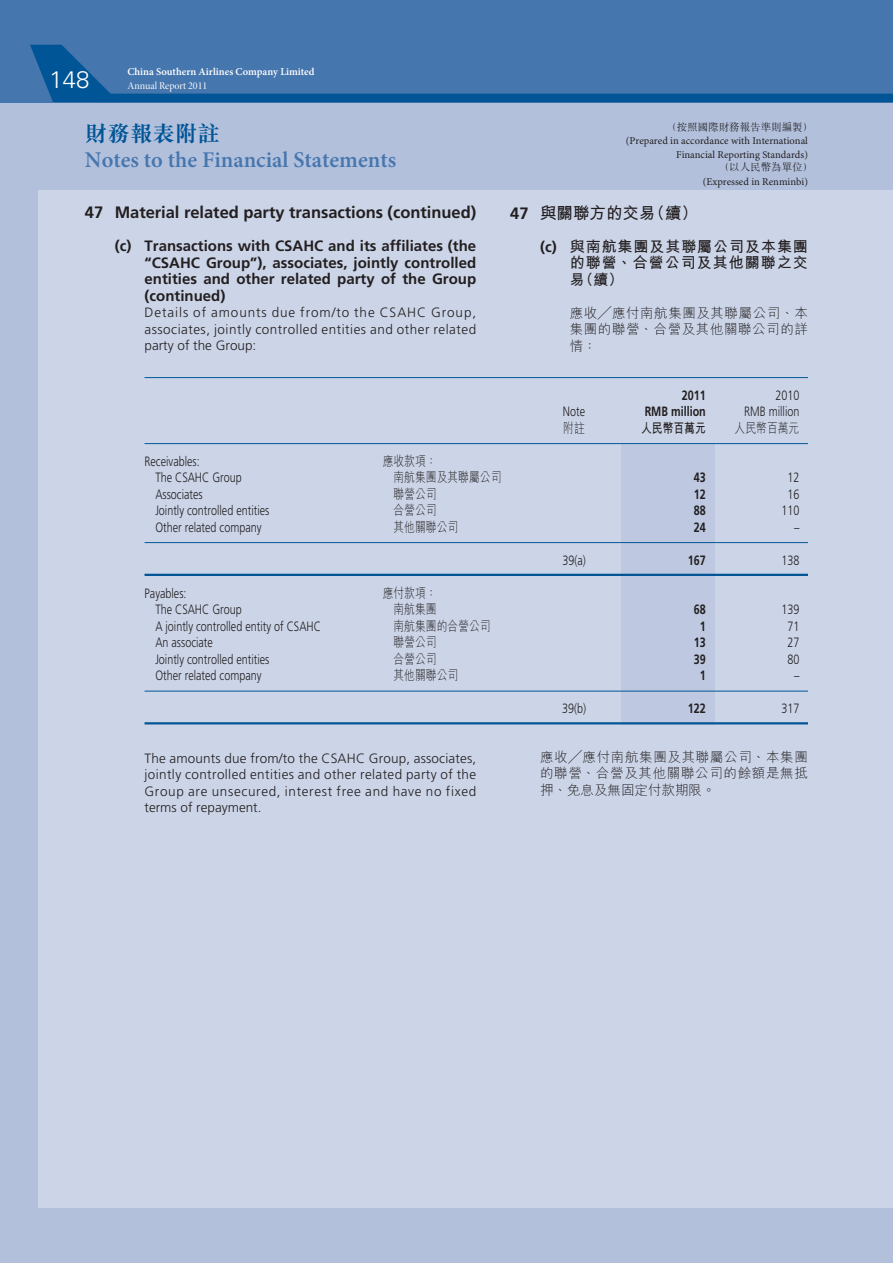
<style>
.page{position:relative;width:893px;height:1263px;background:#fff}
.page>*{position:absolute;margin:0;border:0;box-sizing:border-box;transform-origin:0 0}
.t1{font:300 24px "Univers";color:#fff}
.t2{font:600 22.5px "Minion Pro";color:#4676ae}
.t3{font:22.5px "M Sung HK Bold E Ten B5 H";color:#005596}
.t4{font:700 16.5px "Frutiger";color:#231f20}
.t5{font:16.5px "M Hei HK Bold E Ten B5 H";color:#231f20}
.t6{font:700 15px/16.5px "Frutiger";color:#231f20;text-align:justify}
.t7{font:15px/16.5px "M Hei HK Bold E Ten B5 H";letter-spacing:.06em;color:#231f20;text-align:justify}
.t8{font:300 13.5px/16.5px "Frutiger";color:#231f20;text-align:justify}
.t9{font:300 13.5px "Frutiger";color:#231f20;scale:.8 1}
.t10{font:13.5px/16.5px "M Hei HK Light E Ten B5 H";color:#231f20;text-align:justify}
.t11{font:13.5px "M Hei HK Light E Ten B5 H";color:#231f20;scale:.8 1}
.t12{font:700 13.5px "Frutiger";color:#231f20;scale:.8 1}
.t13{font:13.5px "M Hei HK Bold E Ten B5 H";color:#231f20;scale:.8 1}
.t14{font:10.5px/13.5px "Minion Pro";color:#231f20;text-align:right}
.t15{font:600 10.5px "Minion Pro";color:#fff}
.t16{font:10.5px "M Sung HK Light E Ten B5 H";color:#231f20}
.t17{font:10.5px "Minion Pro Disp";color:#fff}
.s1{font-family:"Frutiger";font-weight:700}
</style>
<div class="page">
<div style="left:0;top:94px;width:893px;height:1169px;background:#b2c0dc"></div>
<div style="left:0;top:0;width:893px;height:102px;background:#4676ae"></div>
<div style="left:93px;top:94px;width:800px;height:8px;background:#005596"></div>
<svg style="left:30px;top:45px;width:89px;height:57px"></svg>
<div style="left:38px;top:190px;width:855px;height:1018px;background:#ccd5e8"></div>
<div style="left:621px;top:444px;width:93px;height:280px;background:#bec9e1"></div>
<hr style="left:145px;top:377px;width:663px;height:1px;background:#005596">
<hr style="left:145px;top:443px;width:663px;height:1px;background:#005596">
<hr style="left:145px;top:542px;width:663px;height:1px;background:#005596">
<hr style="left:145px;top:574px;width:663px;height:2px;background:#005596">
<hr style="left:145px;top:691px;width:663px;height:1px;background:#005596">
<hr style="left:145px;top:722px;width:663px;height:2px;background:#005596">
<p class="t15" style="left:128px;top:68px;width:188px">China Southern Airlines Company Limited</p>
<p class="t17" style="left:128px;top:79px;width:81px">Annual Report 2011</p>
<h1 class="t1" style="left:49px;top:71px;width:42px">148</h1>
<h2 class="t3" style="left:85px;top:125px;width:136px">財務報表附註</h2>
<h2 class="t2" style="left:85px;top:151px;width:313px">Notes to the Financial Statements</h2>
<p class="t4" style="left:85px;top:206px;width:393px">47 Material related party transactions (continued)</p>
<p class="t6" style="left:145px;top:239px;width:333px;text-indent:-30px">(c) Transactions with CSAHC and its affiliates (the “CSAHC Group”), associates, jointly controlled entities and other related party of the Group (continued)</p>
<p class="t8" style="left:145px;top:305px;width:333px">Details of amounts due from/to the CSAHC Group, associates, jointly controlled entities and other related party of the Group:</p>
<p class="t16" style="left:666px;top:123px;width:148px">（按照國際財務報告準則編製）</p>
<p class="t14" style="left:626px;top:135px;width:183px">(Prepared in accordance with International<br>Financial Reporting Standards)</p>
<p class="t16" style="left:719px;top:163px;width:96px">（以人民幣為單位）</p>
<p class="t14" style="left:703px;top:176px;width:107px">(Expressed in Renminbi)</p>
<p class="t5" style="left:510px;top:206px;width:189px"><span class="s1">47</span> 與關聯方的交易（續）</p>
<p class="t7" style="left:570px;top:240px;width:240px;text-indent:-30px"><span class="s1">(c)</span> 與南航集團及其聯屬公司及本集團的聯營、合營公司及其他關聯之交易（續）</p>
<p class="t10" style="left:570px;top:306px;width:240px">應收╱應付南航集團及其聯屬公司、本集團的聯營、合營及其他關聯公司的詳情：</p>
<p class="t12" style="left:682px;top:390px;width:32px">2011</p>
<p class="t9" style="left:775px;top:390px;width:32px">2010</p>
<p class="t9" style="left:563px;top:406px;width:29px">Note</p>
<p class="t12" style="left:645px;top:406px;width:78px">RMB million</p>
<p class="t9" style="left:744px;top:406px;width:71px">RMB million</p>
<p class="t11" style="left:563px;top:423px;width:28px">附註</p>
<p class="t13" style="left:641px;top:423px;width:82px">人民幣百萬元</p>
<p class="t11" style="left:735px;top:423px;width:83px">人民幣百萬元</p>
<p class="t9" style="left:145px;top:456px;width:70px">Receivables:</p>
<p class="t11" style="left:383px;top:456px;width:69px">應收款項：</p>
<p class="t9" style="left:155px;top:472px;width:110px">The CSAHC Group</p>
<p class="t11" style="left:383px;top:472px;width:150px">　南航集團及其聯屬公司</p>
<p class="t12" style="left:694px;top:472px;width:17px">43</p>
<p class="t9" style="left:787px;top:472px;width:17px">12</p>
<p class="t9" style="left:155px;top:489px;width:61px">Associates</p>
<p class="t11" style="left:383px;top:489px;width:69px">　聯營公司</p>
<p class="t12" style="left:694px;top:489px;width:17px">12</p>
<p class="t9" style="left:787px;top:489px;width:17px">16</p>
<p class="t9" style="left:155px;top:505px;width:144px">Jointly controlled entities</p>
<p class="t11" style="left:383px;top:505px;width:69px">　合營公司</p>
<p class="t12" style="left:694px;top:505px;width:17px">88</p>
<p class="t9" style="left:781px;top:505px;width:24px">110</p>
<p class="t9" style="left:155px;top:522px;width:134px">Other related company</p>
<p class="t11" style="left:383px;top:522px;width:96px">　其他關聯公司</p>
<p class="t12" style="left:694px;top:522px;width:17px">24</p>
<p class="t9" style="left:794px;top:522px;width:8px">–</p>
<p class="t9" style="left:562px;top:555px;width:31px">39(a)</p>
<p class="t12" style="left:688px;top:555px;width:24px">167</p>
<p class="t9" style="left:781px;top:555px;width:24px">138</p>
<p class="t9" style="left:145px;top:588px;width:54px">Payables:</p>
<p class="t11" style="left:383px;top:588px;width:69px">應付款項：</p>
<p class="t9" style="left:155px;top:604px;width:110px">The CSAHC Group</p>
<p class="t11" style="left:383px;top:604px;width:69px">　南航集團</p>
<p class="t12" style="left:694px;top:604px;width:17px">68</p>
<p class="t9" style="left:781px;top:604px;width:24px">139</p>
<p class="t9" style="left:155px;top:621px;width:209px">A jointly controlled entity of CSAHC</p>
<p class="t11" style="left:383px;top:621px;width:137px">　南航集團的合營公司</p>
<p class="t12" style="left:700px;top:621px;width:9px">1</p>
<p class="t9" style="left:787px;top:621px;width:17px">71</p>
<p class="t9" style="left:155px;top:637px;width:74px">An associate</p>
<p class="t11" style="left:383px;top:637px;width:69px">　聯營公司</p>
<p class="t12" style="left:694px;top:637px;width:17px">13</p>
<p class="t9" style="left:787px;top:637px;width:17px">27</p>
<p class="t9" style="left:155px;top:654px;width:144px">Jointly controlled entities</p>
<p class="t11" style="left:383px;top:654px;width:69px">　合營公司</p>
<p class="t12" style="left:694px;top:654px;width:17px">39</p>
<p class="t9" style="left:787px;top:654px;width:17px">80</p>
<p class="t9" style="left:155px;top:670px;width:134px">Other related company</p>
<p class="t11" style="left:383px;top:670px;width:96px">　其他關聯公司</p>
<p class="t12" style="left:700px;top:670px;width:9px">1</p>
<p class="t9" style="left:794px;top:670px;width:8px">–</p>
<p class="t9" style="left:562px;top:703px;width:32px">39(b)</p>
<p class="t12" style="left:688px;top:703px;width:24px">122</p>
<p class="t9" style="left:781px;top:703px;width:24px">317</p>
<p class="t8" style="left:145px;top:751px;width:333px">The amounts due from/to the CSAHC Group, associates, jointly controlled entities and other related party of the Group are unsecured, interest free and have no fixed terms of repayment.</p>
<p class="t10" style="left:540px;top:750px;width:269px">應收╱應付南航集團及其聯屬公司、本集團的聯營、合營及其他關聯公司的餘額是無抵押、免息及無固定付款期限。</p>
</div>
